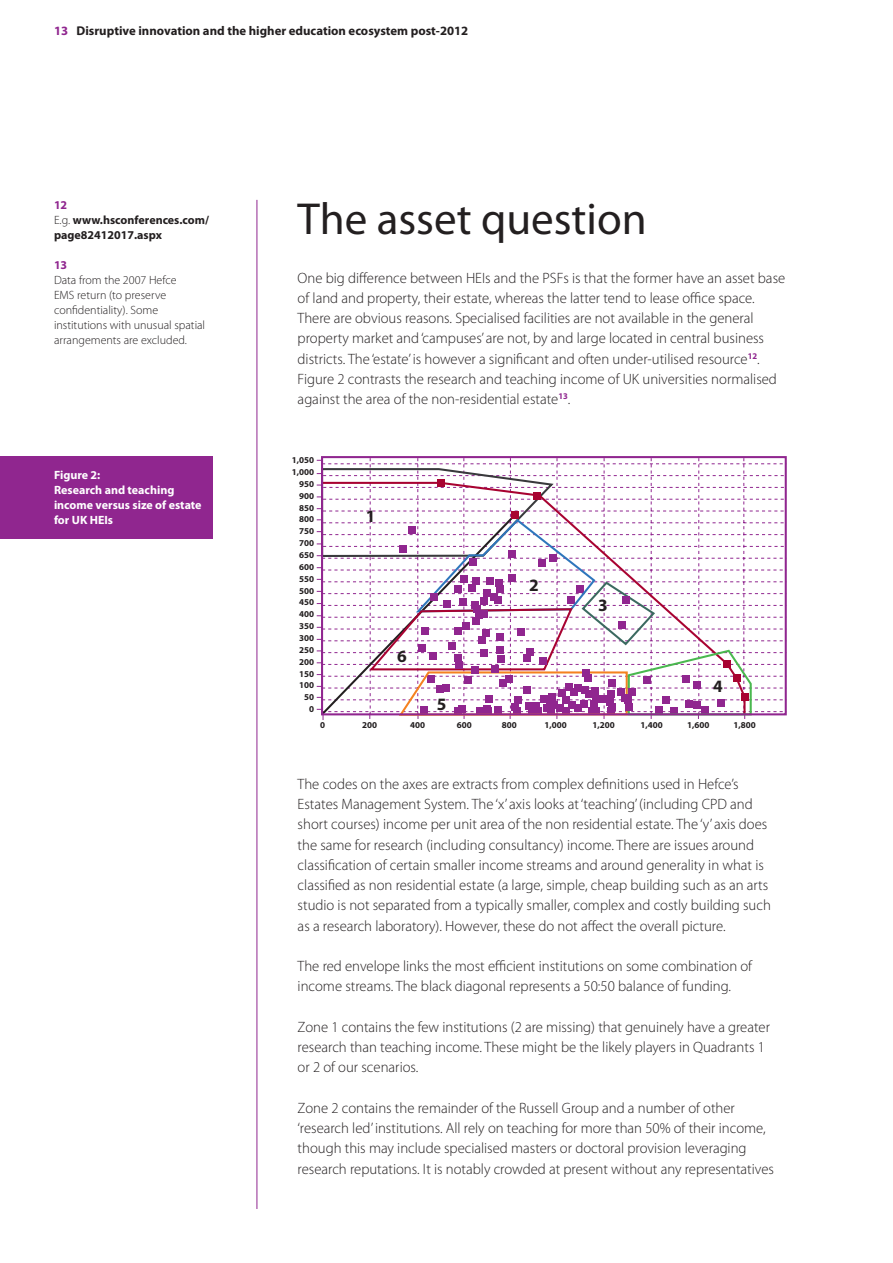
<style>
.page{position:relative;width:893px;height:1263px;background:#fff}
.page>*{position:absolute;margin:0;border:0;box-sizing:border-box;transform-origin:0 0}
.t1{font:45px "Myriad Pro";color:#231f20}
.t2{font:700 17.4px "Myriad Pro";color:#231f20}
.t3{font:300 15px/20.2px "Myriad Pro";color:#231f20}
.t4{font:700 12.75px "Myriad Pro";color:#231f20}
.t5{font:300 12px/15px "Myriad Pro";color:#231f20}
.t6{font:700 12px/15px "Myriad Pro";color:#fff}
.t7{font:700 12px/15px "Myriad Pro";color:#231f20}
.t8{font:700 12px "Myriad Pro";color:#90268f}
.t9{font:700 9px/11.9px "Myriad Pro";color:#231f20;text-align:right}
.s1{color:#90268f}
.s2{font-weight:300}
</style>
<div class="page">
<hr style="left:257px;top:200px;width:1px;height:1009px;background:#90268f">
<svg style="left:317px;top:458px;width:469px;height:262px"></svg>
<div style="left:0;top:456px;width:213px;height:82px;background:#90268f"></div>
<p class="t4" style="left:54px;top:22px;width:416px"><span class="s1">13</span> Disruptive innovation and the higher education ecosystem post-2012</p>
<p class="t7" style="left:54px;top:197px;width:157px"><span class="s1">12<br></span><span class="s2">E.g.</span> www.hsconferences.com/ page82412017.aspx</p>
<p class="t8" style="left:54px;top:257px;width:15px">13</p>
<p class="t5" style="left:54px;top:273px;width:153px">Data from the 2007 Hefce<br>EMS return (to preserve confidentiality). Some institutions with unusual spatial arrangements are excluded.</p>
<p class="t6" style="left:54px;top:467px;width:149px">Figure 2:<br>Research and teaching income versus size of estate for UK HEIs</p>
<h1 class="t1" style="left:298px;top:191px;width:351px">The asset question</h1>
<p class="t3" style="left:298px;top:268px;width:489px">One big difference between HEIs and the PSFs is that the former have an asset base of land and property, their estate, whereas the latter tend to lease office space.<br>There are obvious reasons. Specialised facilities are not available in the general property market and ‘campuses’ are not, by and large located in central business districts. The ‘estate’ is however a significant and often under-utilised resource<sup>12</sup>.<br>Figure 2 contrasts the research and teaching income of UK universities normalised against the area of the non-residential estate<sup>13</sup>.</p>
<p class="t9" style="left:292px;top:454px;width:24px">1,050<br>1,000<br>950<br>900<br>850<br>800<br>750<br>700<br>650<br>600<br>550<br>500<br>450<br>400<br>350<br>300<br>250<br>200<br>150<br>100<br>50<br>0</p>
<p class="t2" style="left:366px;top:505px;width:11px">1</p>
<p class="t2" style="left:397px;top:644px;width:11px">6</p>
<p class="t2" style="left:437px;top:693px;width:11px">5</p>
<p class="t2" style="left:529px;top:574px;width:11px">2</p>
<p class="t2" style="left:598px;top:594px;width:11px">3</p>
<p class="t2" style="left:713px;top:675px;width:11px">4</p>
<p class="t9" style="left:320px;top:719px;width:6px">0</p>
<p class="t9" style="left:362px;top:719px;width:16px">200</p>
<p class="t9" style="left:410px;top:719px;width:16px">400</p>
<p class="t9" style="left:457px;top:719px;width:16px">600</p>
<p class="t9" style="left:502px;top:719px;width:16px">800</p>
<p class="t9" style="left:544px;top:719px;width:24px">1,000</p>
<p class="t9" style="left:592px;top:719px;width:24px">1,200</p>
<p class="t9" style="left:640px;top:719px;width:24px">1,400</p>
<p class="t9" style="left:687px;top:719px;width:24px">1,600</p>
<p class="t9" style="left:733px;top:719px;width:24px">1,800</p>
<p class="t3" style="left:298px;top:774px;width:475px">The codes on the axes are extracts from complex definitions used in Hefce’s Estates Management System. The ‘x’ axis looks at ‘teaching’ (including CPD and short courses) income per unit area of the non residential estate. The ‘y’ axis does the same for research (including consultancy) income. There are issues around classification of certain smaller income streams and around generality in what is classified as non residential estate (a large, simple, cheap building such as an arts studio is not separated from a typically smaller, complex and costly building such as a research laboratory). However, these do not affect the overall picture.</p>
<p class="t3" style="left:298px;top:956px;width:456px">The red envelope links the most efficient institutions on some combination of income streams. The black diagonal represents a 50:50 balance of funding.</p>
<p class="t3" style="left:298px;top:1017px;width:474px">Zone 1 contains the few institutions (2 are missing) that genuinely have a greater research than teaching income. These might be the likely players in Quadrants 1 or 2 of our scenarios.</p>
<p class="t3" style="left:298px;top:1098px;width:478px">Zone 2 contains the remainder of the Russell Group and a number of other ‘research led’ institutions. All rely on teaching for more than 50% of their income, though this may include specialised masters or doctoral provision leveraging research reputations. It is notably crowded at present without any representatives</p>
</div>
